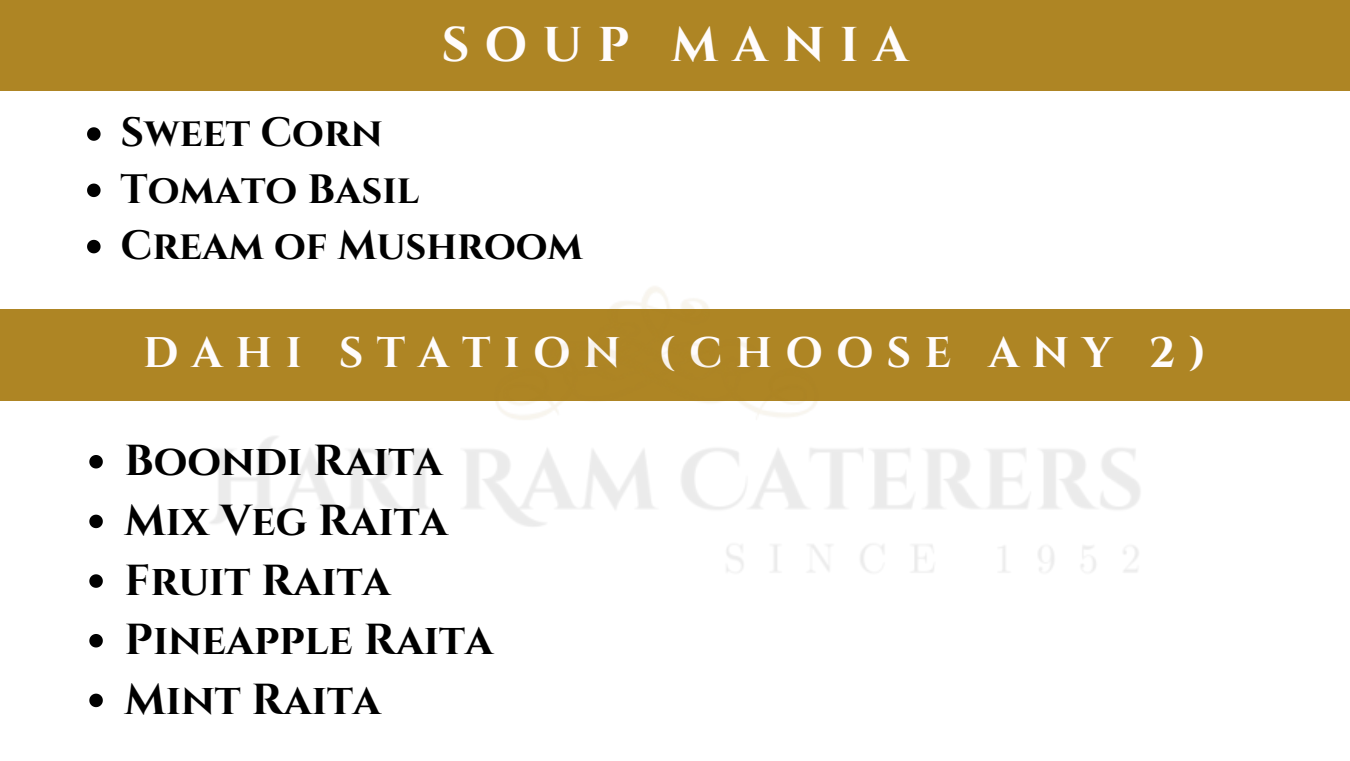
<style>
.page{position:relative;width:1350px;height:761px;background:#fff}
.page>*{position:absolute;margin:0;border:0;box-sizing:border-box;transform-origin:0 0}
.t1{font:700 48.75px "Cinzel";letter-spacing:.31em;color:#fffcfc}
.t2{font:700 43.35px "Cinzel";color:#000}
.t3{font:700 42.75px "Cinzel";letter-spacing:.31em;color:#fffcfc}
.t4{font:700 40.8px "Cinzel";color:#000}
</style>
<div class="page">
<svg style="left:87px;top:127px;width:14px;height:14px"></svg>
<svg style="left:87px;top:183px;width:14px;height:14px"></svg>
<svg style="left:87px;top:240px;width:11px;height:13px"></svg>
<div style="left:0;top:0;width:1350px;height:91px;background:#ae8524"></div>
<div style="left:0;top:309px;width:1350px;height:92px;background:#ae8524"></div>
<svg style="left:89px;top:455px;width:9px;height:13px"></svg>
<svg style="left:89px;top:514px;width:9px;height:14px"></svg>
<svg style="left:89px;top:574px;width:9px;height:13px"></svg>
<svg style="left:89px;top:634px;width:9px;height:13px"></svg>
<svg style="left:89px;top:693px;width:14px;height:14px"></svg>
<img style="left:98px;top:196px;width:1042px;height:498px">
<p class="t1" style="left:441px;top:13px;width:469px">SOUP MANIA</p>
<h1 class="t4" style="left:121px;top:107px;width:264px">Sweet Corn</h1>
<p class="t4" style="left:121px;top:163px;width:300px">Tomato Basil</p>
<p class="t4" style="left:121px;top:219px;width:464px">Cream of Mushroom</p>
<p class="t3" style="left:143px;top:326px;width:1065px">DAHI STATION (CHOOSE ANY 2)</p>
<h2 class="t2" style="left:125px;top:433px;width:319px">Boondi Raita</h2>
<p class="t2" style="left:125px;top:492px;width:324px">Mix Veg Raita</p>
<p class="t2" style="left:125px;top:552px;width:267px">Fruit Raita</p>
<p class="t2" style="left:125px;top:612px;width:370px">Pineapple Raita</p>
<p class="t2" style="left:125px;top:671px;width:258px">Mint Raita</p>
</div>
